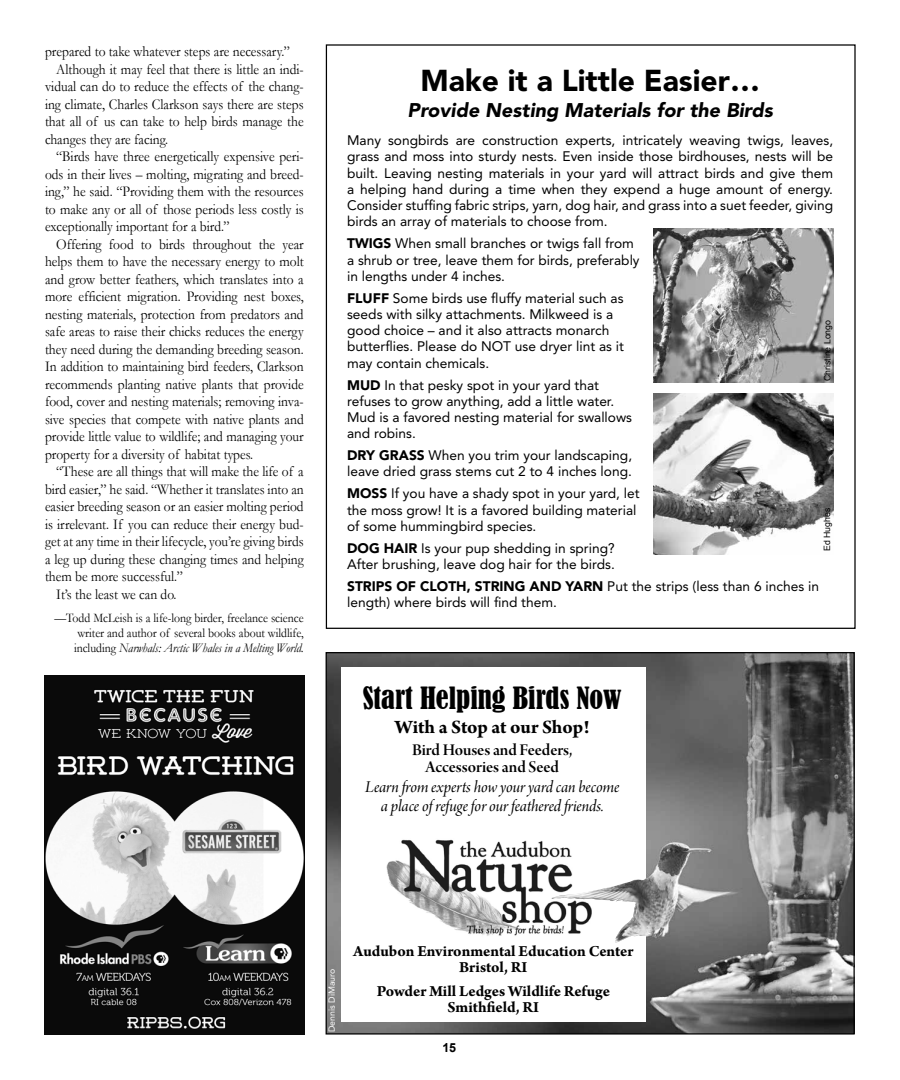
<style>
.page{position:relative;width:900px;height:1080px;background:#fff}
.page>*{position:absolute;margin:0;border:0;box-sizing:border-box;transform-origin:0 0}
.t1{font:900 30px "Avenir";color:#000}
.t2{font:condensed 28.75px "Bernard";color:#000}
.t3{font:700 20px "Arno Pro";color:#000}
.t4{font:italic 900 19.62px "Avenir";color:#000}
.t5{font:17.5px/18.8px "Arno Pro Italic Display";letter-spacing:-.005em;color:#000;text-align:center}
.t6{font:17.5px/17.5px "Arno Pro Smbd Display";letter-spacing:-.005em;color:#000;text-align:center}
.t7{font:700 16.25px/16.2px "Arno Pro";color:#000;text-align:center}
.t8{font:15px "Garamond";color:#000;scale:.9 1}
.t9{font:13.75px/16.2px "Avenir";color:#000}
.t10{font:13.12px/15px "Garamond";color:#000;text-align:justify;scale:.9 1}
.t11{font:700 12.5px "Arial";color:#000}
.t12{font:8.75px "Arial";color:#000}
.t13{font:8.75px "Avenir";color:#fff}
.s1{font-style:italic}
.s2{font-weight:900}
</style>
<div class="page">
<img style="left:44px;top:675px;width:260px;height:360px">
<img style="left:654px;top:228px;width:179px;height:154px">
<img style="left:654px;top:394px;width:179px;height:161px">
<img style="left:328px;top:654px;width:525px;height:379px">
<div style="left:341px;top:668px;width:305px;height:354px;background:#fff"></div>
<img style="left:386px;top:839px;width:186px;height:97px">
<img style="left:551px;top:871px;width:134px;height:144px">
<p class="t8" style="left:45px;top:42px;width:274px">prepared to take whatever steps are necessary.”</p>
<p class="t8" style="left:56px;top:60px;width:277px">Although it may feel that there is little an indi-</p>
<p class="t8" style="left:45px;top:77px;width:289px">vidual can do to reduce the effects of the chang-</p>
<p class="t8" style="left:45px;top:95px;width:289px">ing climate, Charles Clarkson says there are steps</p>
<p class="t8" style="left:45px;top:112px;width:289px">that all of us can take to help birds manage the</p>
<p class="t8" style="left:45px;top:130px;width:138px">changes they are facing.</p>
<p class="t8" style="left:56px;top:147px;width:277px">“Birds have three energetically expensive peri-</p>
<p class="t8" style="left:45px;top:165px;width:289px">ods in their lives – molting, migrating and breed-</p>
<p class="t8" style="left:45px;top:182px;width:289px">ing,” he said. “Providing them with the resources</p>
<p class="t8" style="left:45px;top:200px;width:289px">to make any or all of those periods less costly is</p>
<p class="t8" style="left:45px;top:217px;width:207px">exceptionally important for a bird.”</p>
<p class="t8" style="left:56px;top:235px;width:276px">Offering food to birds throughout the year</p>
<p class="t8" style="left:45px;top:252px;width:289px">helps them to have the necessary energy to molt</p>
<p class="t8" style="left:45px;top:270px;width:289px">and grow better feathers, which translates into a</p>
<p class="t8" style="left:45px;top:287px;width:289px">more efficient migration. Providing nest boxes,</p>
<p class="t8" style="left:45px;top:305px;width:289px">nesting materials, protection from predators and</p>
<p class="t8" style="left:45px;top:322px;width:289px">safe areas to raise their chicks reduces the energy</p>
<p class="t8" style="left:45px;top:340px;width:289px">they need during the demanding breeding season.</p>
<p class="t8" style="left:45px;top:357px;width:289px">In addition to maintaining bird feeders, Clarkson</p>
<p class="t8" style="left:45px;top:375px;width:289px">recommends planting native plants that provide</p>
<p class="t8" style="left:45px;top:392px;width:289px">food, cover and nesting materials; removing inva-</p>
<p class="t8" style="left:45px;top:410px;width:289px">sive species that compete with native plants and</p>
<p class="t8" style="left:45px;top:427px;width:289px">provide little value to wildlife; and managing your</p>
<p class="t8" style="left:45px;top:445px;width:233px">property for a diversity of habitat types.</p>
<p class="t8" style="left:56px;top:462px;width:277px">“These are all things that will make the life of a</p>
<p class="t8" style="left:45px;top:480px;width:289px">bird easier,” he said. “Whether it translates into an</p>
<p class="t8" style="left:45px;top:497px;width:289px">easier breeding season or an easier molting period</p>
<p class="t8" style="left:45px;top:515px;width:289px">is irrelevant. If you can reduce their energy bud-</p>
<p class="t8" style="left:45px;top:532px;width:289px">get at any time in their lifecycle, you’re giving birds</p>
<p class="t8" style="left:45px;top:550px;width:289px">a leg up during these changing times and helping</p>
<p class="t8" style="left:45px;top:567px;width:155px">them be more successful.”</p>
<p class="t8" style="left:56px;top:585px;width:135px">It’s the least we can do.</p>
<p class="t10" style="left:74px;top:611px;width:257px;text-indent:-20px">—Todd McLeish is a life-long birder, freelance science writer and author of several books about wildlife, including <span class="s1">Narwhals: Arctic Whales in a Melting World.</span></p>
<h1 class="t1" style="left:421px;top:62px;width:341px">Make it a Little Easier…</h1>
<h3 class="t4" style="left:408px;top:98px;width:367px">Provide Nesting Materials for the Birds</h3>
<p class="t9" style="left:347px;top:132px;width:488px;text-align:justify">Many songbirds are construction experts, intricately weaving twigs, leaves, grass and moss into sturdy nests. Even inside those birdhouses, nests will be built. Leaving nesting materials in your yard will attract birds and give them a helping hand during a time when they expend a huge amount of energy.<br>Consider stuffing fabric strips, yarn, dog hair, and grass into a suet feeder, giving birds an array of materials to choose from.</p>
<p class="t9" style="left:347px;top:235px;width:294px"><span class="s2">TWIGS</span> When small branches or twigs fall from a shrub or tree, leave them for birds, preferably in lengths under 4 inches.</p>
<p class="t9" style="left:347px;top:290px;width:278px"><span class="s2">FLUFF</span> Some birds use fluffy material such as seeds with silky attachments. Milkweed is a good choice – and it also attracts monarch butterflies. Please do NOT use dryer lint as it may contain chemicals.</p>
<p class="t9" style="left:347px;top:377px;width:287px"><span class="s2">MUD</span> In that pesky spot in your yard that refuses to grow anything, add a little water.<br>Mud is a favored nesting material for swallows and robins.</p>
<p class="t9" style="left:347px;top:447px;width:287px"><span class="s2">DRY GRASS</span> When you trim your landscaping, leave dried grass stems cut 2 to 4 inches long.</p>
<p class="t9" style="left:347px;top:485px;width:294px"><span class="s2">MOSS</span> If you have a shady spot in your yard, let the moss grow! It is a favored building material of some hummingbird species.</p>
<p class="t9" style="left:347px;top:540px;width:269px"><span class="s2">DOG HAIR</span> Is your pup shedding in spring?<br>After brushing, leave dog hair for the birds.</p>
<p class="t9" style="left:347px;top:578px;width:473px"><span class="s2">STRIPS OF CLOTH, STRING AND YARN</span> Put the strips (less than 6 inches in length) where birds will find them.</p>
<p class="t12" style="left:822px;top:381px;width:63px;rotate:-90deg">Christine Longo</p>
<p class="t12" style="left:821px;top:551px;width:45px;rotate:-90deg">Ed Hughes</p>
<h2 class="t2" style="left:363px;top:682px;width:261px">Start Helping Birds Now</h2>
<h3 class="t3" style="left:395px;top:715px;width:196px">With a Stop at our Shop!</h3>
<p class="t6" style="left:412px;top:742px;width:162px">Bird Houses and Feeders,<br>Accessories and Seed</p>
<p class="t5" style="left:365px;top:779px;width:256px">Learn from experts how your yard can become a place of refuge for our feathered friends.</p>
<p class="t13" style="left:327px;top:1032px;width:65px;rotate:-90deg">Dennis DiMauro</p>
<p class="t7" style="left:353px;top:944px;width:282px">Audubon Environmental Education Center<br>Bristol, RI</p>
<p class="t7" style="left:377px;top:984px;width:235px">Powder Mill Ledges Wildlife Refuge<br>Smithfield, RI</p>
<p class="t11" style="left:442px;top:1039px;width:15px">15</p>
</div>
